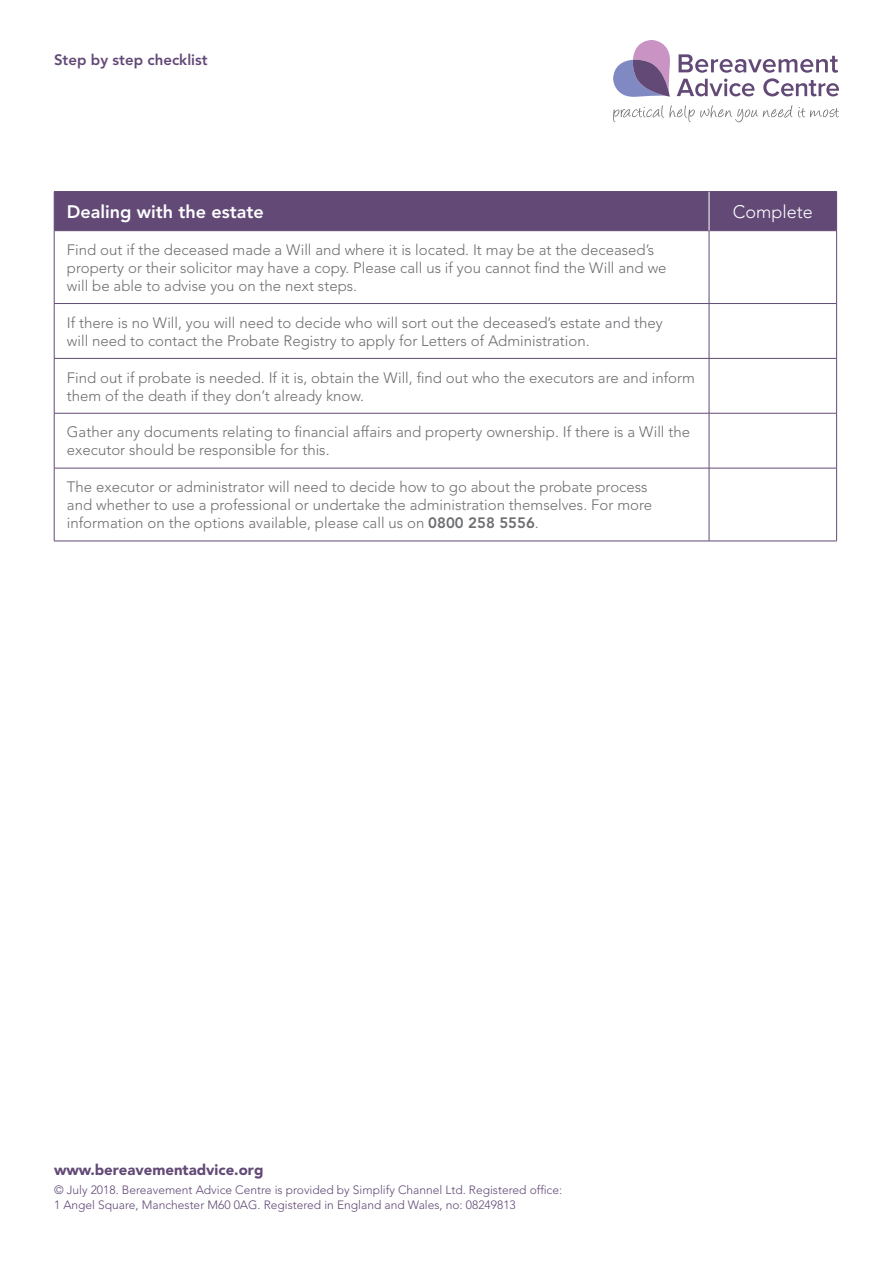
<style>
.page{position:relative;width:893px;height:1263px;background:#fff}
.page>*{position:absolute;margin:0;border:0;box-sizing:border-box;transform-origin:0 0}
.t1{font:800 18px "Avenir LT Std";color:#fff}
.t2{font:300 18px "Avenir LT Std";color:#fff}
.t3{font:300 15px/18px "Avenir LT Std";color:#6d6e71}
.t4{font:900 15px "Avenir";color:#624976}
.t5{font:800 15px "Avenir LT Std";color:#624976}
.t6{font:300 12px/15px "Avenir";color:#624976}
.s1{font-weight:800}
</style>
<div class="page">
<div style="left:55px;top:192px;width:781px;height:38px;background:#624976"></div>
<hr style="left:54px;top:191px;width:655px;height:1px;background:#624976">
<hr style="left:54px;top:192px;width:1px;height:38px;background:#624976">
<hr style="left:709px;top:191px;width:128px;height:1px;background:#624976">
<hr style="left:836px;top:192px;width:1px;height:38px;background:#624976">
<hr style="left:54px;top:230px;width:655px;height:1px;background:#624976">
<hr style="left:54px;top:231px;width:1px;height:72px;background:#624976">
<hr style="left:709px;top:230px;width:128px;height:1px;background:#624976">
<hr style="left:709px;top:231px;width:1px;height:72px;background:#624976">
<hr style="left:836px;top:231px;width:1px;height:72px;background:#624976">
<hr style="left:54px;top:303px;width:655px;height:1px;background:#624976">
<hr style="left:54px;top:304px;width:1px;height:54px;background:#624976">
<hr style="left:709px;top:303px;width:128px;height:1px;background:#624976">
<hr style="left:709px;top:304px;width:1px;height:54px;background:#624976">
<hr style="left:836px;top:304px;width:1px;height:54px;background:#624976">
<hr style="left:54px;top:358px;width:655px;height:1px;background:#624976">
<hr style="left:54px;top:359px;width:1px;height:54px;background:#624976">
<hr style="left:709px;top:358px;width:128px;height:1px;background:#624976">
<hr style="left:709px;top:359px;width:1px;height:54px;background:#624976">
<hr style="left:836px;top:359px;width:1px;height:54px;background:#624976">
<hr style="left:54px;top:413px;width:655px;height:1px;background:#624976">
<hr style="left:54px;top:413px;width:1px;height:55px;background:#624976">
<hr style="left:709px;top:413px;width:128px;height:1px;background:#624976">
<hr style="left:709px;top:413px;width:1px;height:55px;background:#624976">
<hr style="left:836px;top:413px;width:1px;height:55px;background:#624976">
<hr style="left:54px;top:468px;width:655px;height:1px;background:#624976">
<hr style="left:54px;top:468px;width:1px;height:73px;background:#624976">
<hr style="left:709px;top:468px;width:128px;height:1px;background:#624976">
<hr style="left:709px;top:468px;width:1px;height:73px;background:#624976">
<hr style="left:836px;top:468px;width:1px;height:73px;background:#624976">
<hr style="left:54px;top:541px;width:655px;height:1px;background:#624976">
<hr style="left:709px;top:541px;width:128px;height:1px;background:#624976">
<hr style="left:709px;top:192px;width:1px;height:38px;background:#fff">
<svg style="left:613px;top:40px;width:57px;height:57px"></svg>
<svg style="left:677px;top:54px;width:162px;height:42px"></svg>
<svg style="left:613px;top:105px;width:179px;height:17px"></svg>
<svg style="left:798px;top:107px;width:41px;height:10px"></svg>
<p class="t5" style="left:54px;top:51px;width:155px">Step by step checklist</p>
<p class="t1" style="left:67px;top:201px;width:199px">Dealing with the estate</p>
<p class="t2" style="left:733px;top:201px;width:82px">Complete</p>
<p class="t3" style="left:67px;top:241px;width:601px">Find out if the deceased made a Will and where it is located. It may be at the deceased’s property or their solicitor may have a copy. Please call us if you cannot find the Will and we will be able to advise you on the next steps.</p>
<p class="t3" style="left:67px;top:313px;width:597px">If there is no Will, you will need to decide who will sort out the deceased’s estate and they will need to contact the Probate Registry to apply for Letters of Administration.</p>
<p class="t3" style="left:67px;top:368px;width:629px">Find out if probate is needed. If it is, obtain the Will, find out who the executors are and inform them of the death if they don’t already know.</p>
<p class="t3" style="left:67px;top:423px;width:625px">Gather any documents relating to financial affairs and property ownership. If there is a Will the executor should be responsible for this.</p>
<p class="t3" style="left:67px;top:478px;width:587px">The executor or administrator will need to decide how to go about the probate process and whether to use a professional or undertake the administration themselves. For more information on the options available, please call us on <span class="s1">0800 258 5556</span>.</p>
<p class="t4" style="left:54px;top:1160px;width:211px">www.bereavementadvice.org</p>
<p class="t6" style="left:54px;top:1182px;width:510px">© July 2018. Bereavement Advice Centre is provided by Simplify Channel Ltd. Registered office:<br>1 Angel Square, Manchester M60 0AG. Registered in England and Wales, no: 08249813</p>
</div>
